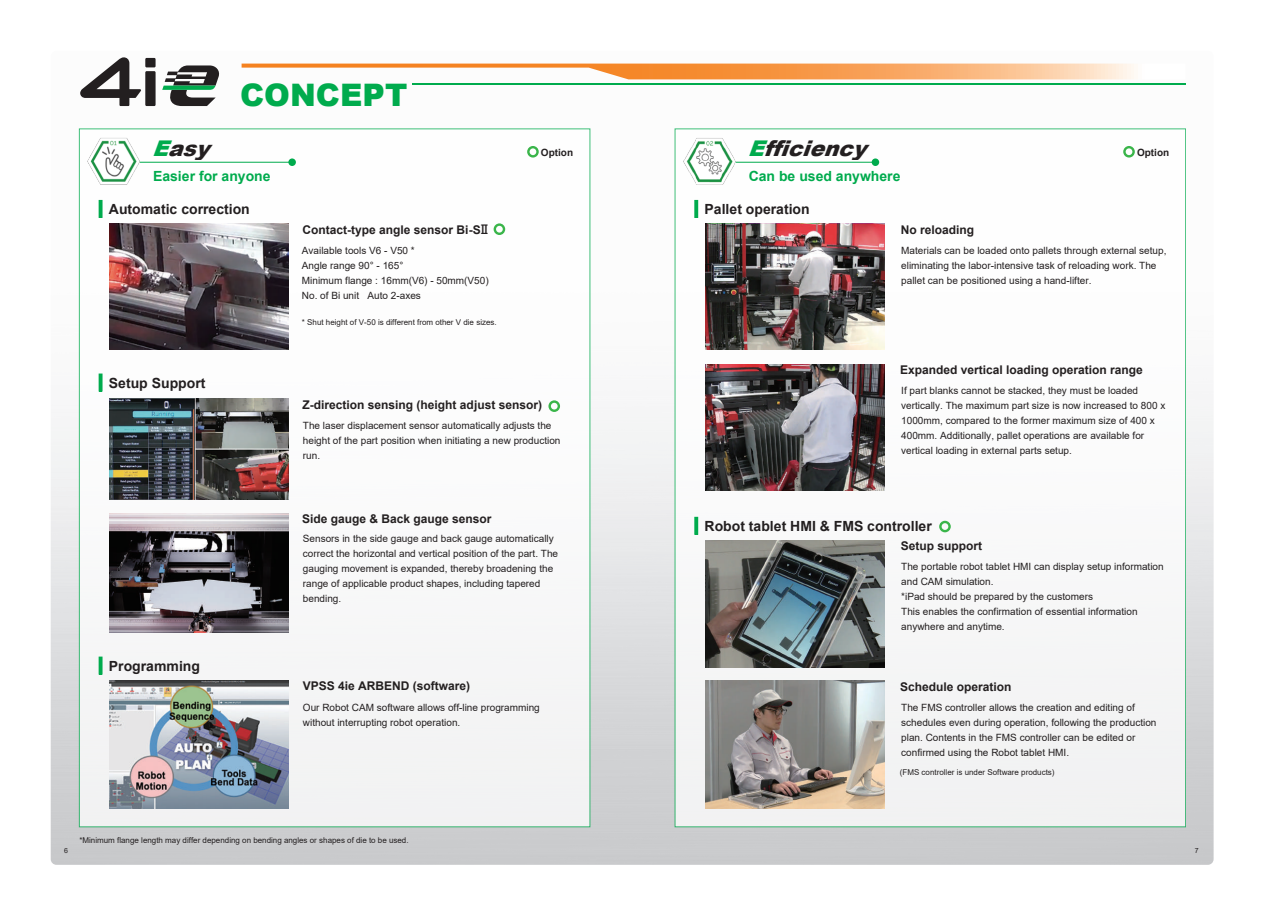
<style>
.page{position:relative;width:1265px;height:916px;background:#fff}
.page>*{position:absolute;margin:0;border:0;box-sizing:border-box;transform-origin:0 0}
.t1{font:900 31px "Arial";color:#00ab4d}
.t2{font:italic 900 21.6px "Arial";color:#231f20}
.t3{font:700 14px "Arial";color:#231f20}
.t4{font:700 14px "Arial";color:#00ab4d}
.t5{font:700 12px "Arial";color:#231f20}
.t6{font:10px/15px "Arial";color:#231f20}
.t7{font:700 10px "Arial";color:#231f20}
.t8{font:8px "Arial";color:#231f20}
.t9{font:7px "Arial";color:#231f20}
.s1{color:#00ab4d}
.s2{font-family:"UD Shin Go Pro";font-weight:500}
</style>
<div class="page">
<img style="left:51px;top:57px;width:1162px;height:807px">
<div style="left:79px;top:129px;width:511px;height:697px;background:#fff"></div>
<div style="left:675px;top:129px;width:510px;height:697px;background:#fff"></div>
<img style="left:109px;top:513px;width:179px;height:119px">
<img style="left:109px;top:399px;width:179px;height:100px">
<img style="left:109px;top:223px;width:179px;height:127px">
<img style="left:705px;top:223px;width:179px;height:126px">
<img style="left:705px;top:364px;width:179px;height:126px">
<img style="left:705px;top:541px;width:179px;height:126px">
<img style="left:705px;top:681px;width:179px;height:127px">
<img style="left:109px;top:681px;width:179px;height:127px">
<svg style="left:241px;top:64px;width:944px;height:15px"></svg>
<div style="left:99px;top:200px;width:3px;height:18px;border:1px solid #00ab4d"></div>
<hr style="left:413px;top:83px;width:772px;height:1px;background:#00ab4d">
<div style="left:99px;top:373px;width:3px;height:18px;border:1px solid #00ab4d"></div>
<div style="left:99px;top:656px;width:3px;height:18px;border:1px solid #00ab4d"></div>
<div style="left:694px;top:200px;width:4px;height:18px;border:1px solid #00ab4d"></div>
<div style="left:694px;top:517px;width:4px;height:17px;border:1px solid #00ab4d"></div>
<svg style="left:162px;top:65px;width:58px;height:41px"></svg>
<svg style="left:80px;top:57px;width:61px;height:49px"></svg>
<div style="left:145px;top:58px;width:10px;height:9px;background:#231f20"></div>
<div style="left:145px;top:71px;width:10px;height:35px;background:#231f20"></div>
<svg style="left:527px;top:146px;width:11px;height:11px"></svg>
<svg style="left:1123px;top:146px;width:11px;height:11px"></svg>
<svg style="left:493px;top:223px;width:12px;height:12px"></svg>
<svg style="left:548px;top:400px;width:12px;height:12px"></svg>
<svg style="left:939px;top:521px;width:11px;height:11px"></svg>
<img style="left:683px;top:138px;width:53px;height:47px">
<img style="left:88px;top:138px;width:52px;height:47px">
<svg style="left:140px;top:161px;width:148px;height:1px"></svg>
<hr style="left:140px;top:162px;width:152px;height:1px;background:#00ab4d">
<div style="left:288px;top:158px;width:8px;height:8px;background:#00ab4d;border-radius:50%"></div>
<svg style="left:736px;top:161px;width:135px;height:1px"></svg>
<hr style="left:735px;top:162px;width:140px;height:1px;background:#00ab4d">
<div style="left:871px;top:158px;width:8px;height:8px;background:#00ab4d;border-radius:50%"></div>
<h1 class="t1" style="left:240px;top:72px;width:169px">CONCEPT</h1>
<h2 class="t2" style="left:152px;top:132px;width:69px"><span class="s1">E</span>asy</h2>
<p class="t7" style="left:541px;top:145px;width:34px">Option</p>
<h2 class="t2" style="left:747px;top:132px;width:130px"><span class="s1">E</span>fficiency</h2>
<p class="t7" style="left:1136px;top:145px;width:34px">Option</p>
<h3 class="t4" style="left:153px;top:166px;width:119px">Easier for anyone</h3>
<h3 class="t4" style="left:748px;top:166px;width:153px">Can be used anywhere</h3>
<h3 class="t3" style="left:109px;top:199px;width:142px">Automatic correction</h3>
<h3 class="t3" style="left:704px;top:199px;width:107px">Pallet operation</h3>
<p class="t5" style="left:302px;top:221px;width:189px">Contact-type angle sensor Bi-S<span class="s2">Ⅱ</span></p>
<p class="t5" style="left:900px;top:221px;width:75px">No reloading</p>
<p class="t6" style="left:302px;top:242px;width:188px">Available tools V6 - V50 *<br>Angle range 90° - 165°<br>Minimum flange : 16mm(V6) - 50mm(V50)<br>No. of Bi unit Auto 2-axes</p>
<p class="t8" style="left:302px;top:316px;width:196px">* Shut height of V-50 is different from other V die sizes.</p>
<p class="t6" style="left:901px;top:242px;width:267px">Materials can be loaded onto pallets through external setup, eliminating the labor-intensive task of reloading work. The pallet can be positioned using a hand-lifter.</p>
<h3 class="t3" style="left:109px;top:373px;width:98px">Setup Support</h3>
<h3 class="t3" style="left:109px;top:656px;width:93px">Programming</h3>
<p class="t5" style="left:302px;top:396px;width:241px">Z-direction sensing (height adjust sensor)</p>
<p class="t6" style="left:303px;top:417px;width:259px">The laser displacement sensor automatically adjusts the height of the part position when initiating a new production run.</p>
<p class="t5" style="left:302px;top:510px;width:191px">Side gauge &amp; Back gauge sensor</p>
<p class="t6" style="left:303px;top:531px;width:257px">Sensors in the side gauge and back gauge automatically correct the horizontal and vertical position of the part. The gauging movement is expanded, thereby broadening the range of applicable product shapes, including tapered bending.</p>
<p class="t5" style="left:303px;top:677px;width:169px">VPSS 4ie ARBEND (software)</p>
<p class="t5" style="left:900px;top:362px;width:244px">Expanded vertical loading operation range</p>
<p class="t6" style="left:901px;top:383px;width:265px">If part blanks cannot be stacked, they must be loaded vertically. The maximum part size is now increased to 800 x 1000mm, compared to the former maximum size of 400 x 400mm. Additionally, pallet operations are available for vertical loading in external parts setup.</p>
<h3 class="t3" style="left:704px;top:516px;width:229px">Robot tablet HMI &amp; FMS controller</h3>
<p class="t5" style="left:900px;top:538px;width:83px">Setup support</p>
<p class="t6" style="left:901px;top:559px;width:264px">The portable robot tablet HMI can display setup information and CAM simulation.<br>*iPad should be prepared by the customers<br>This enables the confirmation of essential information anywhere and anytime.</p>
<p class="t5" style="left:900px;top:678px;width:113px">Schedule operation</p>
<p class="t6" style="left:303px;top:700px;width:238px">Our Robot CAM software allows off-line programming without interrupting robot operation.</p>
<p class="t6" style="left:901px;top:699px;width:257px">The FMS controller allows the creation and editing of schedules even during operation, following the production plan. Contents in the FMS controller can be edited or confirmed using the Robot tablet HMI.</p>
<p class="t8" style="left:899px;top:766px;width:156px">(FMS controller is under Software products)</p>
<p class="t8" style="left:79px;top:835px;width:331px">*Minimum flange length may differ depending on bending angles or shapes of die to be used.</p>
<p class="t9" style="left:64px;top:845px;width:5px">6</p>
<p class="t9" style="left:1194px;top:845px;width:5px">7</p>
</div>
